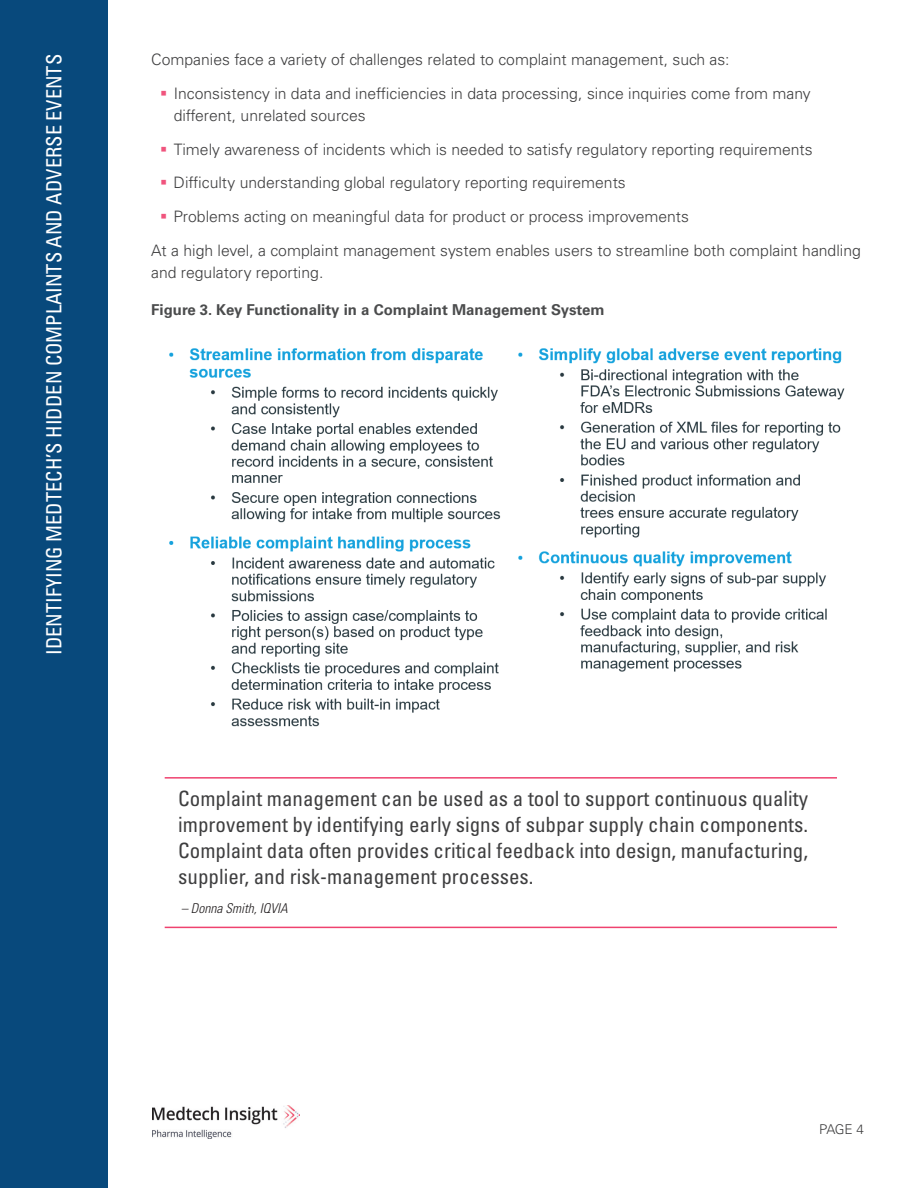
<style>
.page{position:relative;width:918px;height:1188px;background:#fff}
.page>*{position:absolute;margin:0;border:0;box-sizing:border-box;transform-origin:0 0}
.t1{font:condensed 21px/26.2px "Univers LT Std";color:#3e3e3f;text-align:justify}
.t2{font:condensed 21px "Univers LT Std";color:#fff}
.t3{font:300 15.75px/33.8px "Univers LT Std";color:#3e3e3f}
.t4{font:700 15px "Univers LT Std";color:#4b4c4d}
.t5{font:italic 300 condensed 13.5px "Univers LT Std";color:#231f20}
.t6{font:300 13.5px "Univers LT Std";color:#3e3e3f}
</style>
<div class="page">
<div style="left:0;top:0;width:108px;height:1188px;background:#08497c"></div>
<img style="left:152px;top:1106px;width:148px;height:33px">
<hr style="left:165px;top:777px;width:672px;height:2px;background:#ef426f">
<hr style="left:165px;top:927px;width:672px;height:1px;background:#ef426f">
<img style="left:169px;top:348px;width:676px;height:379px">
<h1 class="t2" style="left:41px;top:655px;width:602px;rotate:-90deg">IDENTIFYING MEDTECH’S HIDDEN COMPLAINTS AND ADVERSE EVENTS</h1>
<p class="t3" style="left:174px;top:43px;width:639px;text-indent:-22px">Companies face a variety of challenges related to complaint management, such as:<br>Inconsistency in data and inefficiencies in data processing, since inquiries come from many</p>
<p class="t3" style="left:174px;top:98px;width:194px">different, unrelated sources</p>
<p class="t3" style="left:174px;top:132px;width:640px">Timely awareness of incidents which is needed to satisfy regulatory reporting requirements</p>
<p class="t3" style="left:174px;top:166px;width:454px">Difficulty understanding global regulatory reporting requirements</p>
<p class="t3" style="left:174px;top:200px;width:517px">Problems acting on meaningful data for product or process improvements</p>
<p class="t3" style="left:151px;top:233px;width:711px">At a high level, a complaint management system enables users to streamline both complaint handling</p>
<p class="t3" style="left:151px;top:255px;width:174px">and regulatory reporting.</p>
<p class="t4" style="left:151px;top:301px;width:455px">Figure 3. Key Functionality in a Complaint Management System</p>
<p class="t1" style="left:178px;top:785px;width:631px">Complaint management can be used as a tool to support continuous quality improvement by identifying early signs of subpar supply chain components.<br>Complaint data often provides critical feedback into design, manufacturing, supplier, and risk-management processes.</p>
<p class="t5" style="left:181px;top:900px;width:108px">– Donna Smith, IQVIA</p>
<p class="t6" style="left:819px;top:1121px;width:46px">PAGE 4</p>
</div>
